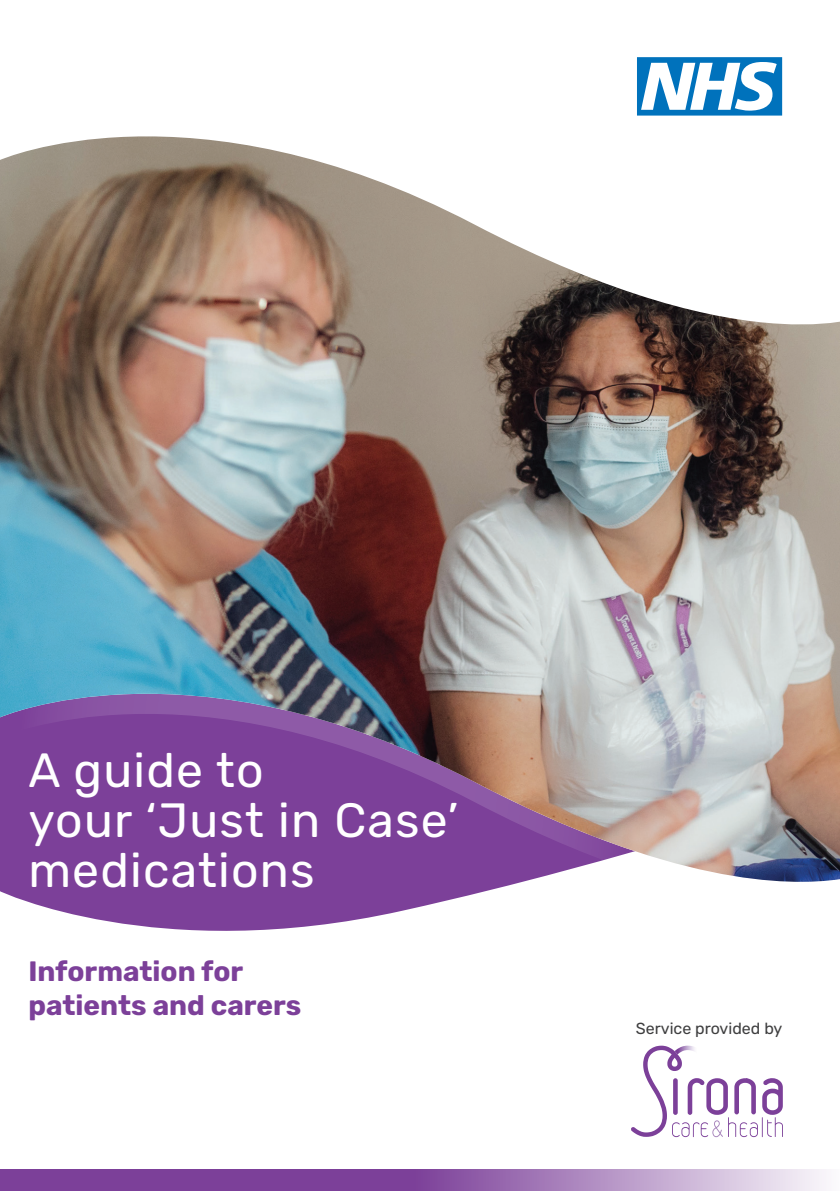
<style>
.page{position:relative;width:840px;height:1191px;background:#fff}
.page>*{position:absolute;margin:0;border:0;box-sizing:border-box;transform-origin:0 0}
.t1{font:48px/50px "Rubik";letter-spacing:.025em;color:#fff}
.t2{font:700 28px/34px "Rubik";color:#7c4099}
.t3{font:16px "Rubik";color:#3e3e3f}
</style>
<div class="page">
<svg style="left:0;top:884px;width:514px;height:45px;fill:#7c4099"></svg>
<img style="left:0;top:371px;width:839px;height:513px">
<svg style="left:0;top:57px;width:839px;height:314px"></svg>
<svg style="left:0;top:1169px;width:826px;height:22px;background:#9a6cb0"></svg>
<svg style="left:631px;top:1045px;width:151px;height:92px"></svg>
<svg style="left:636px;top:57px;width:145px;height:59px"></svg>
<p class="t1" style="left:28px;top:746px;width:431px">A guide to<br>your ‘Just in Case’ medications</p>
<p class="t2" style="left:28px;top:954px;width:274px">Information for patients and carers</p>
<p class="t3" style="left:635px;top:1019px;width:148px">Service provided by</p>
</div>
